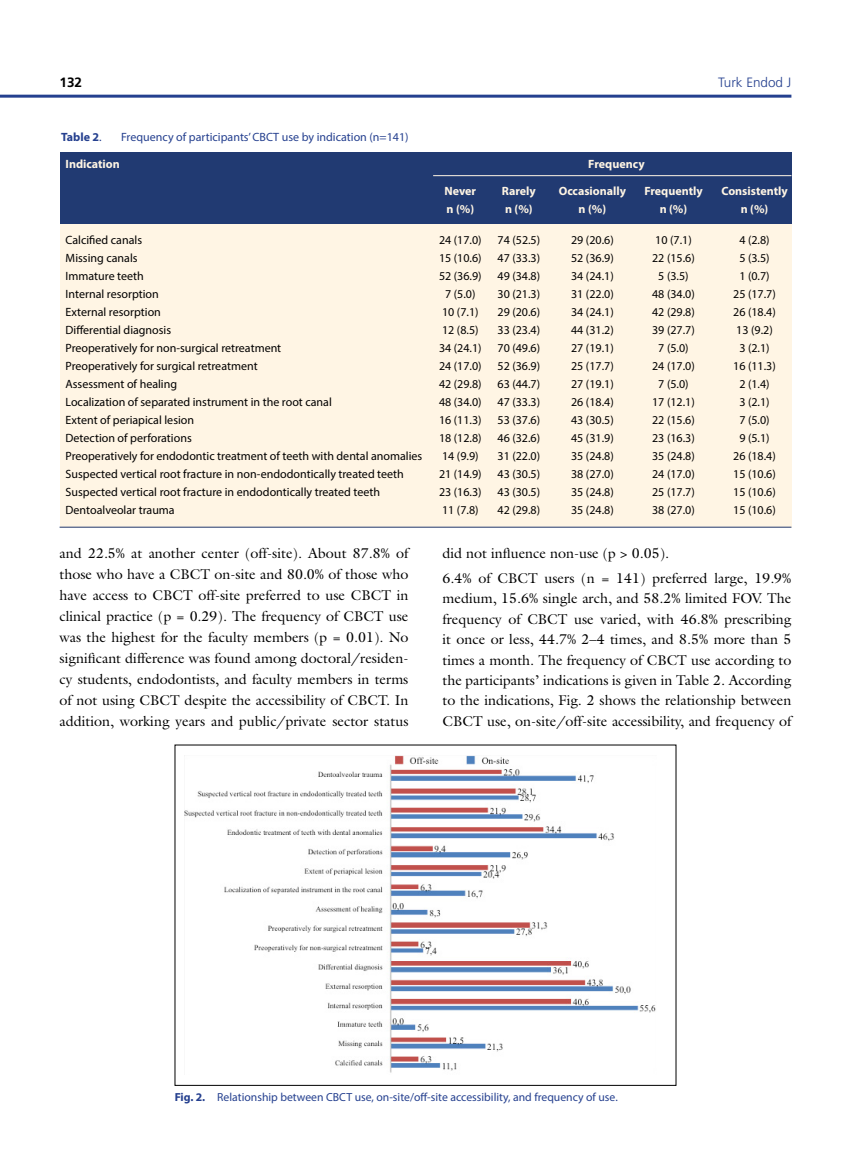
<style>
.page{position:relative;width:851px;height:1170px;background:#fff}
.page>*{position:absolute;margin:0;border:0;box-sizing:border-box;transform-origin:0 0}
.t1{font:14.25px/21px "Galliard Normal Tr";color:#000;text-align:justify}
.t2{font:13.5px "Frutiger Light Nr Tr";color:#25408f}
.t3{font:13.5px "Frutiger Bold Tr";color:#000}
.t4{font:12px "Myriad Pro";color:#000}
.t5{font:700 12px "Myriad Pro";color:#fff5e4}
.t6{font:12px "Myriad Pro";color:#25408f}
.t7{font:700 12px "Myriad Pro";color:#25408f}
.t8{font:11.7px "Myriad Pro";color:#25408f}
.s1{font-weight:400}
.s2{font-weight:700}
</style>
<div class="page">
<hr style="left:0;top:95px;width:791px;height:3px;background:#25408f">
<div style="left:60px;top:152px;width:731px;height:375px;background:#fff5e4"></div>
<hr style="left:60px;top:526px;width:731px;height:1px;background:#213a72">
<div style="left:60px;top:152px;width:731px;height:72px;background:#213a72"></div>
<hr style="left:433px;top:175px;width:358px;height:1px;background:#fff5e4">
<img style="left:185px;top:755px;width:471px;height:318px">
<p class="t3" style="left:60px;top:74px;width:24px">132</p>
<p class="t2" style="left:718px;top:74px;width:75px">Turk Endod J</p>
<p class="t7" style="left:61px;top:129px;width:42px">Table 2<span class="s1">.</span></p>
<p class="t6" style="left:121px;top:129px;width:289px">Frequency of participants’ CBCT use by indication (n=141)</p>
<p class="t5" style="left:66px;top:156px;width:56px">Indication</p>
<p class="t5" style="left:588px;top:156px;width:58px">Frequency</p>
<p class="t5" style="left:444px;top:183px;width:33px">Never</p>
<p class="t5" style="left:502px;top:183px;width:35px">Rarely</p>
<p class="t5" style="left:558px;top:183px;width:69px">Occasionally</p>
<p class="t5" style="left:644px;top:183px;width:60px">Frequently</p>
<p class="t5" style="left:721px;top:183px;width:68px">Consistently</p>
<p class="t5" style="left:446px;top:201px;width:29px">n (%)</p>
<p class="t5" style="left:505px;top:201px;width:29px">n (%)</p>
<p class="t5" style="left:578px;top:201px;width:29px">n (%)</p>
<p class="t5" style="left:659px;top:201px;width:29px">n (%)</p>
<p class="t5" style="left:740px;top:201px;width:29px">n (%)</p>
<p class="t4" style="left:66px;top:232px;width:78px">Calcified canals</p>
<p class="t4" style="left:439px;top:232px;width:44px">24 (17.0)</p>
<p class="t4" style="left:497px;top:232px;width:44px">74 (52.5)</p>
<p class="t4" style="left:571px;top:232px;width:44px">29 (20.6)</p>
<p class="t4" style="left:655px;top:232px;width:38px">10 (7.1)</p>
<p class="t4" style="left:739px;top:232px;width:32px">4 (2.8)</p>
<p class="t4" style="left:66px;top:250px;width:74px">Missing canals</p>
<p class="t4" style="left:439px;top:250px;width:44px">15 (10.6)</p>
<p class="t4" style="left:497px;top:250px;width:44px">47 (33.3)</p>
<p class="t4" style="left:571px;top:250px;width:44px">52 (36.9)</p>
<p class="t4" style="left:652px;top:250px;width:44px">22 (15.6)</p>
<p class="t4" style="left:739px;top:250px;width:32px">5 (3.5)</p>
<p class="t4" style="left:66px;top:268px;width:80px">Immature teeth</p>
<p class="t4" style="left:439px;top:268px;width:44px">52 (36.9)</p>
<p class="t4" style="left:497px;top:268px;width:44px">49 (34.8)</p>
<p class="t4" style="left:571px;top:268px;width:44px">34 (24.1)</p>
<p class="t4" style="left:658px;top:268px;width:32px">5 (3.5)</p>
<p class="t4" style="left:739px;top:268px;width:32px">1 (0.7)</p>
<p class="t4" style="left:66px;top:286px;width:95px">Internal resorption</p>
<p class="t4" style="left:445px;top:286px;width:32px">7 (5.0)</p>
<p class="t4" style="left:497px;top:286px;width:44px">30 (21.3)</p>
<p class="t4" style="left:571px;top:286px;width:44px">31 (22.0)</p>
<p class="t4" style="left:652px;top:286px;width:44px">48 (34.0)</p>
<p class="t4" style="left:733px;top:286px;width:44px">25 (17.7)</p>
<p class="t4" style="left:66px;top:304px;width:97px">External resorption</p>
<p class="t4" style="left:442px;top:304px;width:38px">10 (7.1)</p>
<p class="t4" style="left:497px;top:304px;width:44px">29 (20.6)</p>
<p class="t4" style="left:571px;top:304px;width:44px">34 (24.1)</p>
<p class="t4" style="left:652px;top:304px;width:44px">42 (29.8)</p>
<p class="t4" style="left:733px;top:304px;width:44px">26 (18.4)</p>
<p class="t4" style="left:66px;top:322px;width:107px">Differential diagnosis</p>
<p class="t4" style="left:442px;top:322px;width:38px">12 (8.5)</p>
<p class="t4" style="left:497px;top:322px;width:44px">33 (23.4)</p>
<p class="t4" style="left:571px;top:322px;width:44px">44 (31.2)</p>
<p class="t4" style="left:652px;top:322px;width:44px">39 (27.7)</p>
<p class="t4" style="left:736px;top:322px;width:38px">13 (9.2)</p>
<p class="t4" style="left:66px;top:340px;width:217px">Preoperatively for non-surgical retreatment</p>
<p class="t4" style="left:439px;top:340px;width:44px">34 (24.1)</p>
<p class="t4" style="left:497px;top:340px;width:44px">70 (49.6)</p>
<p class="t4" style="left:571px;top:340px;width:44px">27 (19.1)</p>
<p class="t4" style="left:658px;top:340px;width:32px">7 (5.0)</p>
<p class="t4" style="left:739px;top:340px;width:32px">3 (2.1)</p>
<p class="t4" style="left:66px;top:358px;width:193px">Preoperatively for surgical retreatment</p>
<p class="t4" style="left:439px;top:358px;width:44px">24 (17.0)</p>
<p class="t4" style="left:497px;top:358px;width:44px">52 (36.9)</p>
<p class="t4" style="left:571px;top:358px;width:44px">25 (17.7)</p>
<p class="t4" style="left:652px;top:358px;width:44px">24 (17.0)</p>
<p class="t4" style="left:733px;top:358px;width:44px">16 (11.3)</p>
<p class="t4" style="left:66px;top:376px;width:113px">Assessment of healing</p>
<p class="t4" style="left:439px;top:376px;width:44px">42 (29.8)</p>
<p class="t4" style="left:497px;top:376px;width:44px">63 (44.7)</p>
<p class="t4" style="left:571px;top:376px;width:44px">27 (19.1)</p>
<p class="t4" style="left:658px;top:376px;width:32px">7 (5.0)</p>
<p class="t4" style="left:739px;top:376px;width:32px">2 (1.4)</p>
<p class="t4" style="left:66px;top:394px;width:268px">Localization of separated instrument in the root canal</p>
<p class="t4" style="left:439px;top:394px;width:44px">48 (34.0)</p>
<p class="t4" style="left:497px;top:394px;width:44px">47 (33.3)</p>
<p class="t4" style="left:571px;top:394px;width:44px">26 (18.4)</p>
<p class="t4" style="left:652px;top:394px;width:44px">17 (12.1)</p>
<p class="t4" style="left:739px;top:394px;width:32px">3 (2.1)</p>
<p class="t4" style="left:66px;top:412px;width:130px">Extent of periapical lesion</p>
<p class="t4" style="left:439px;top:412px;width:44px">16 (11.3)</p>
<p class="t4" style="left:497px;top:412px;width:44px">53 (37.6)</p>
<p class="t4" style="left:571px;top:412px;width:44px">43 (30.5)</p>
<p class="t4" style="left:652px;top:412px;width:44px">22 (15.6)</p>
<p class="t4" style="left:739px;top:412px;width:32px">7 (5.0)</p>
<p class="t4" style="left:66px;top:430px;width:128px">Detection of perforations</p>
<p class="t4" style="left:439px;top:430px;width:44px">18 (12.8)</p>
<p class="t4" style="left:497px;top:430px;width:44px">46 (32.6)</p>
<p class="t4" style="left:571px;top:430px;width:44px">45 (31.9)</p>
<p class="t4" style="left:652px;top:430px;width:44px">23 (16.3)</p>
<p class="t4" style="left:739px;top:430px;width:32px">9 (5.1)</p>
<p class="t4" style="left:66px;top:448px;width:358px">Preoperatively for endodontic treatment of teeth with dental anomalies</p>
<p class="t4" style="left:442px;top:448px;width:38px">14 (9.9)</p>
<p class="t4" style="left:497px;top:448px;width:44px">31 (22.0)</p>
<p class="t4" style="left:571px;top:448px;width:44px">35 (24.8)</p>
<p class="t4" style="left:652px;top:448px;width:44px">35 (24.8)</p>
<p class="t4" style="left:733px;top:448px;width:44px">26 (18.4)</p>
<p class="t4" style="left:66px;top:466px;width:340px">Suspected vertical root fracture in non-endodontically treated teeth</p>
<p class="t4" style="left:439px;top:466px;width:44px">21 (14.9)</p>
<p class="t4" style="left:497px;top:466px;width:44px">43 (30.5)</p>
<p class="t4" style="left:571px;top:466px;width:44px">38 (27.0)</p>
<p class="t4" style="left:652px;top:466px;width:44px">24 (17.0)</p>
<p class="t4" style="left:733px;top:466px;width:44px">15 (10.6)</p>
<p class="t4" style="left:66px;top:484px;width:316px">Suspected vertical root fracture in endodontically treated teeth</p>
<p class="t4" style="left:439px;top:484px;width:44px">23 (16.3)</p>
<p class="t4" style="left:497px;top:484px;width:44px">43 (30.5)</p>
<p class="t4" style="left:571px;top:484px;width:44px">35 (24.8)</p>
<p class="t4" style="left:652px;top:484px;width:44px">25 (17.7)</p>
<p class="t4" style="left:733px;top:484px;width:44px">15 (10.6)</p>
<p class="t4" style="left:66px;top:502px;width:111px">Dentoalveolar trauma</p>
<p class="t4" style="left:442px;top:502px;width:38px">11 (7.8)</p>
<p class="t4" style="left:497px;top:502px;width:44px">42 (29.8)</p>
<p class="t4" style="left:571px;top:502px;width:44px">35 (24.8)</p>
<p class="t4" style="left:652px;top:502px;width:44px">38 (27.0)</p>
<p class="t4" style="left:733px;top:502px;width:44px">15 (10.6)</p>
<p class="t1" style="left:60px;top:542px;width:350px">and 22.5% at another center (off-site). About 87.8% of those who have a CBCT on-site and 80.0% of those who have access to CBCT off-site preferred to use CBCT in clinical practice (p = 0.29). The frequency of CBCT use was the highest for the faculty members (p = 0.01). No significant difference was found among doctoral/residen&shy;cy students, endodontists, and faculty members in terms of not using CBCT despite the accessibility of CBCT. In addition, working years and public/private sector status</p>
<p class="t1" style="left:442px;top:540px;width:350px;line-height:24.6px">did not influence non-use (p &gt; 0.05).<br>6.4% of CBCT users (n = 141) preferred large, 19.9%</p>
<p class="t1" style="left:442px;top:588px;width:350px;line-height:20.4px">medium, 15.6% single arch, and 58.2% limited FOV. The frequency of CBCT use varied, with 46.8% prescribing it once or less, 44.7% 2–4 times, and 8.5% more than 5 times a month. The frequency of CBCT use according to the participants’ indications is given in Table 2. According to the indications, Fig. 2 shows the relationship between CBCT use, on-site/off-site accessibility, and frequency of</p>
<p class="t8" style="left:175px;top:1090px;width:444px"><span class="s2">Fig. 2.</span> Relationship between CBCT use, on-site/off-site accessibility, and frequency of use.</p>
</div>
